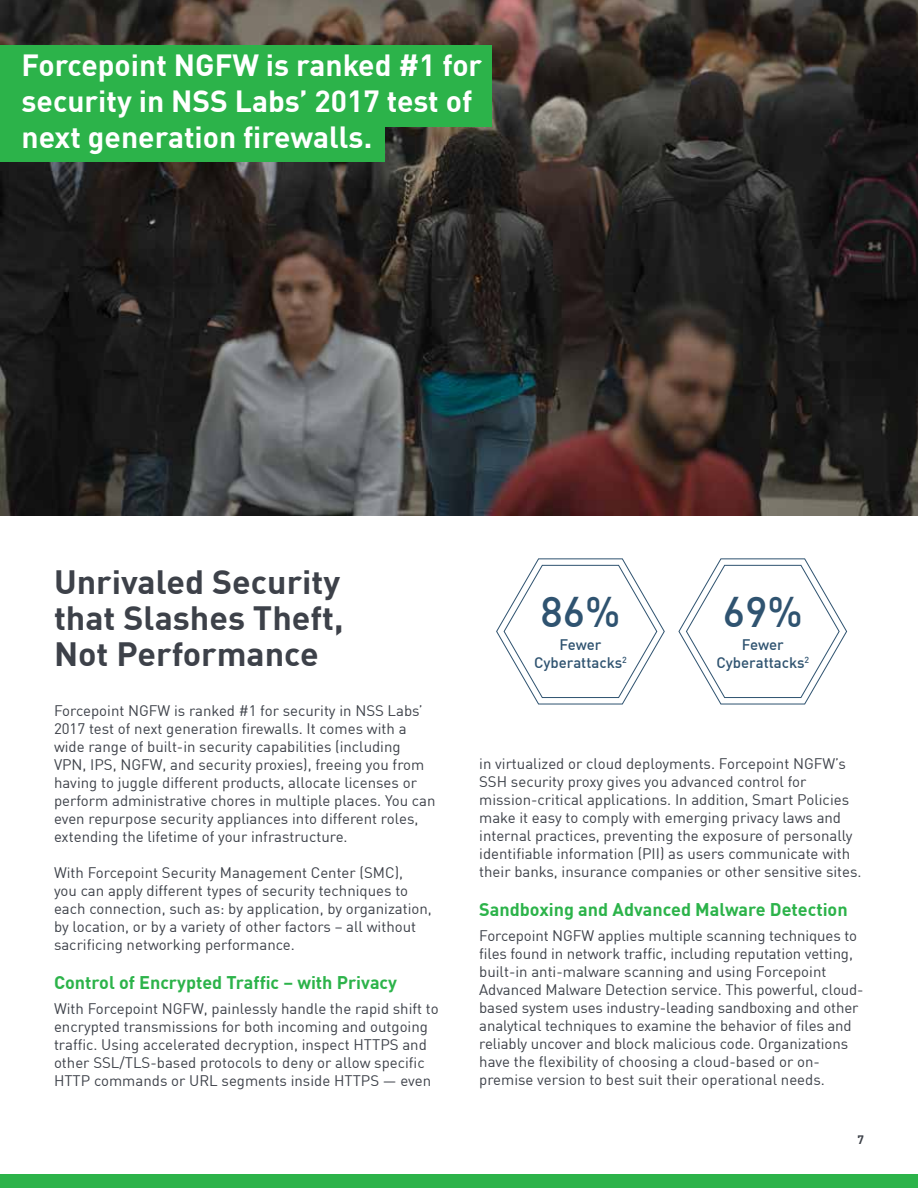
<style>
.page{position:relative;width:918px;height:1188px;background:#fff}
.page>*{position:absolute;margin:0;border:0;box-sizing:border-box;transform-origin:0 0}
.t1{font:500 42px "DIN Offc Pro";color:#2f5370}
.t2{font:700 33px/36px "DIN Offc Pro";color:#3d4149;text-align:justify}
.t3{font:700 30px/36px "DIN Offc Pro";color:#fff}
.t4{font:700 18px "DIN Offc Pro";color:#2cb34a}
.t5{font:15px/18px "DIN Offc Pro";color:#3d4149}
.t6{font:500 15px/18px "DIN Offc Pro";color:#2f5370;text-align:center}
.t7{font:700 12px "DIN Offc Pro";color:#3d4149}
</style>
<div class="page">
<div style="left:0;top:1174px;width:918px;height:14px;background:#2cb34a"></div>
<img style="left:0;top:0;width:918px;height:515px">
<svg style="left:496px;top:558px;width:169px;height:147px"></svg>
<svg style="left:678px;top:558px;width:170px;height:147px"></svg>
<div style="left:0;top:45px;width:491px;height:46px;background:#2cb34a"></div>
<div style="left:0;top:123px;width:385px;height:39px;background:#2cb34a"></div>
<div style="left:0;top:91px;width:491px;height:36px;background:#2cb34a"></div>
<h3 class="t3" style="left:22px;top:44px;width:462px">Forcepoint NGFW is ranked #1 for security in NSS Labs’ 2017 test of next generation firewalls.</h3>
<h2 class="t2" style="left:54px;top:560px;width:291px">Unrivaled Security that Slashes Theft, Not Performance</h2>
<h1 class="t1" style="left:540px;top:579px;width:82px">86%</h1>
<p class="t6" style="left:534px;top:635px;width:94px">Fewer<br>Cyberattacks<sup>2</sup></p>
<h1 class="t1" style="left:723px;top:579px;width:82px">69%</h1>
<p class="t6" style="left:716px;top:635px;width:94px">Fewer<br>Cyberattacks<sup>2</sup></p>
<p class="t5" style="left:54px;top:700px;width:383px">Forcepoint NGFW is ranked #1 for security in NSS Labs’ 2017 test of next generation firewalls. It comes with a wide range of built-in security capabilities (including VPN, IPS, NGFW, and security proxies), freeing you from having to juggle different products, allocate licenses or perform administrative chores in multiple places. You can even repurpose security appliances into different roles, extending the lifetime of your infrastructure.</p>
<p class="t5" style="left:54px;top:862px;width:379px">With Forcepoint Security Management Center (SMC),<br>you can apply different types of security techniques to each connection, such as: by application, by organization, by location, or by a variety of other factors – all without sacrificing networking performance.</p>
<p class="t4" style="left:54px;top:967px;width:345px">Control of Encrypted Traffic – with Privacy</p>
<p class="t5" style="left:54px;top:998px;width:386px">With Forcepoint NGFW, painlessly handle the rapid shift to encrypted transmissions for both incoming and outgoing traffic. Using accelerated decryption, inspect HTTPS and other SSL/TLS-based protocols to deny or allow specific HTTP commands or URL segments inside HTTPS — even</p>
<p class="t5" style="left:479px;top:753px;width:384px">in virtualized or cloud deployments. Forcepoint NGFW’s SSH security proxy gives you advanced control for mission-critical applications. In addition, Smart Policies make it easy to comply with emerging privacy laws and internal practices, preventing the exposure of personally identifiable information (PII) as users communicate with their banks, insurance companies or other sensitive sites.</p>
<p class="t4" style="left:479px;top:895px;width:370px">Sandboxing and Advanced Malware Detection</p>
<p class="t5" style="left:479px;top:925px;width:386px">Forcepoint NGFW applies multiple scanning techniques to files found in network traffic, including reputation vetting, built-in anti-malware scanning and using Forcepoint Advanced Malware Detection service. This powerful, cloud&shy;based system uses industry-leading sandboxing and other analytical techniques to examine the behavior of files and reliably uncover and block malicious code. Organizations have the flexibility of choosing a cloud-based or on&shy;premise version to best suit their operational needs.</p>
<p class="t7" style="left:857px;top:1130px;width:8px">7</p>
</div>
